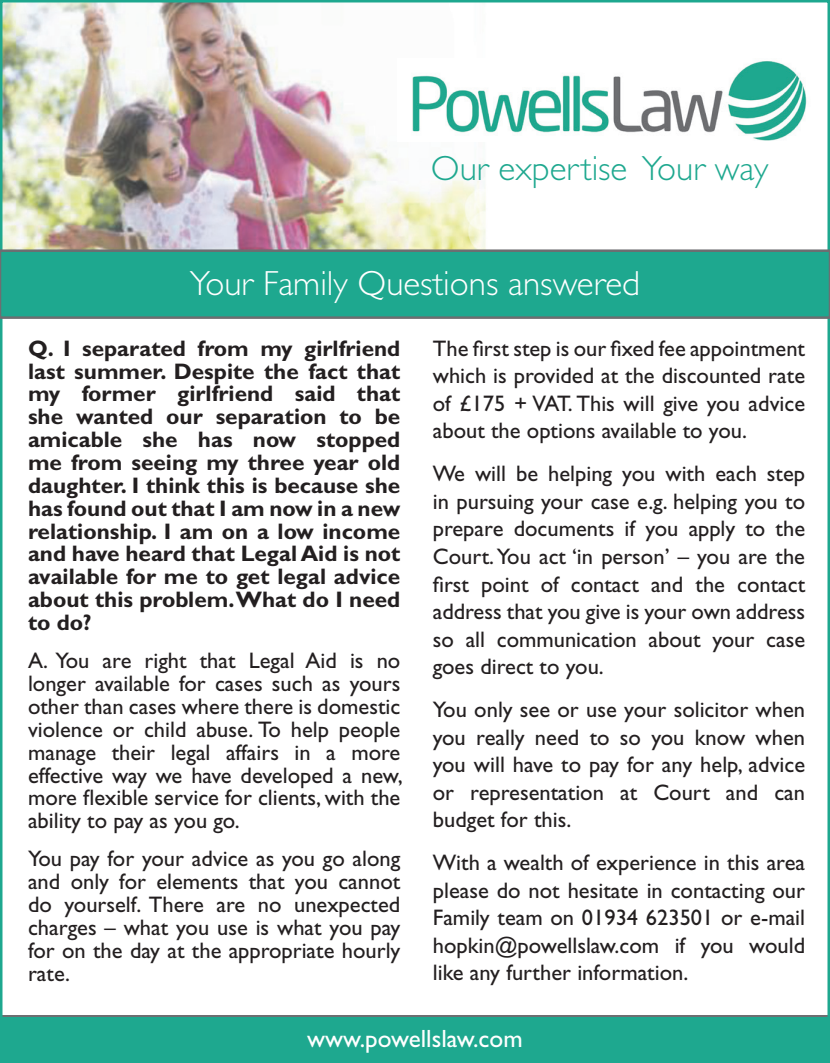
<style>
.page{position:relative;width:830px;height:1063px;background:#fff}
.page>*{position:absolute;margin:0;border:0;box-sizing:border-box;transform-origin:0 0}
.t1{font:300 35px "Bddkyp Gill Sans";color:#fff}
.t2{font:300 35px "Bddkyp Gill Sans";color:#1ea88f}
.t3{font:25px "Vytkpl Gill Sans";color:#fff}
.t4{font:22.5px/27.5px "Vytkpl Gill Sans";color:#231f20;text-align:justify}
.t5{font:700 22.5px/22.8px "Gtttjt Gill Sans";color:#231f20;text-align:justify}
</style>
<div class="page">
<img style="left:3px;top:3px;width:483px;height:246px">
<svg style="left:3px;top:1016px;width:823px;height:2px;background:#458b80"></svg>
<img style="left:397px;top:59px;width:410px;height:82px">
<div style="left:0;top:1018px;width:829px;height:45px;background:#1ea88f"></div>
<div style="left:0;top:251px;width:829px;height:67px;background:#1ea88f"></div>
<div style="left:0;top:249px;width:829px;height:70px;border:2px solid #6d6e71"></div>
<h1 class="t2" style="left:431px;top:147px;width:339px">Our expertise Your way</h1>
<h1 class="t1" style="left:190px;top:262px;width:451px">Your Family Questions answered</h1>
<p class="t5" style="left:28px;top:339px;width:374px">Q. I separated from my girlfriend last summer. Despite the fact that my former girlfriend said that she wanted our separation to be amicable she has now stopped me from seeing my three year old daughter. I think this is because she has found out that I am now in a new relationship. I am on a low income and have heard that Legal Aid is not available for me to get legal advice about this problem.What do I need to do?</p>
<p class="t4" style="left:28px;top:651px;width:376px;line-height:22.8px">A. You are right that Legal Aid is no longer available for cases such as yours other than cases where there is domestic violence or child abuse. To help people manage their legal affairs in a more effective way we have developed a new, more flexible service for clients, with the ability to pay as you go.</p>
<p class="t4" style="left:28px;top:850px;width:374px;line-height:22.8px">You pay for your advice as you go along and only for elements that you cannot do yourself. There are no unexpected charges – what you use is what you pay for on the day at the appropriate hourly rate.</p>
<p class="t4" style="left:432px;top:337px;width:374px">The first step is our fixed fee appointment which is provided at the discounted rate of £175 + VAT. This will give you advice about the options available to you.</p>
<p class="t4" style="left:432px;top:462px;width:374px">We will be helping you with each step in pursuing your case e.g. helping you to prepare documents if you apply to the Court. You act ‘in person’ – you are the first point of contact and the contact address that you give is your own address so all communication about your case goes direct to you.</p>
<p class="t4" style="left:432px;top:698px;width:373px">You only see or use your solicitor when you really need to so you know when you will have to pay for any help, advice or representation at Court and can budget for this.</p>
<p class="t4" style="left:432px;top:851px;width:373px">With a wealth of experience in this area please do not hesitate in contacting our Family team on 01934 623501 or e-mail hopkin@powellslaw.com if you would like any further information.</p>
<p class="t3" style="left:307px;top:1029px;width:217px">www.powellslaw.com</p>
</div>
